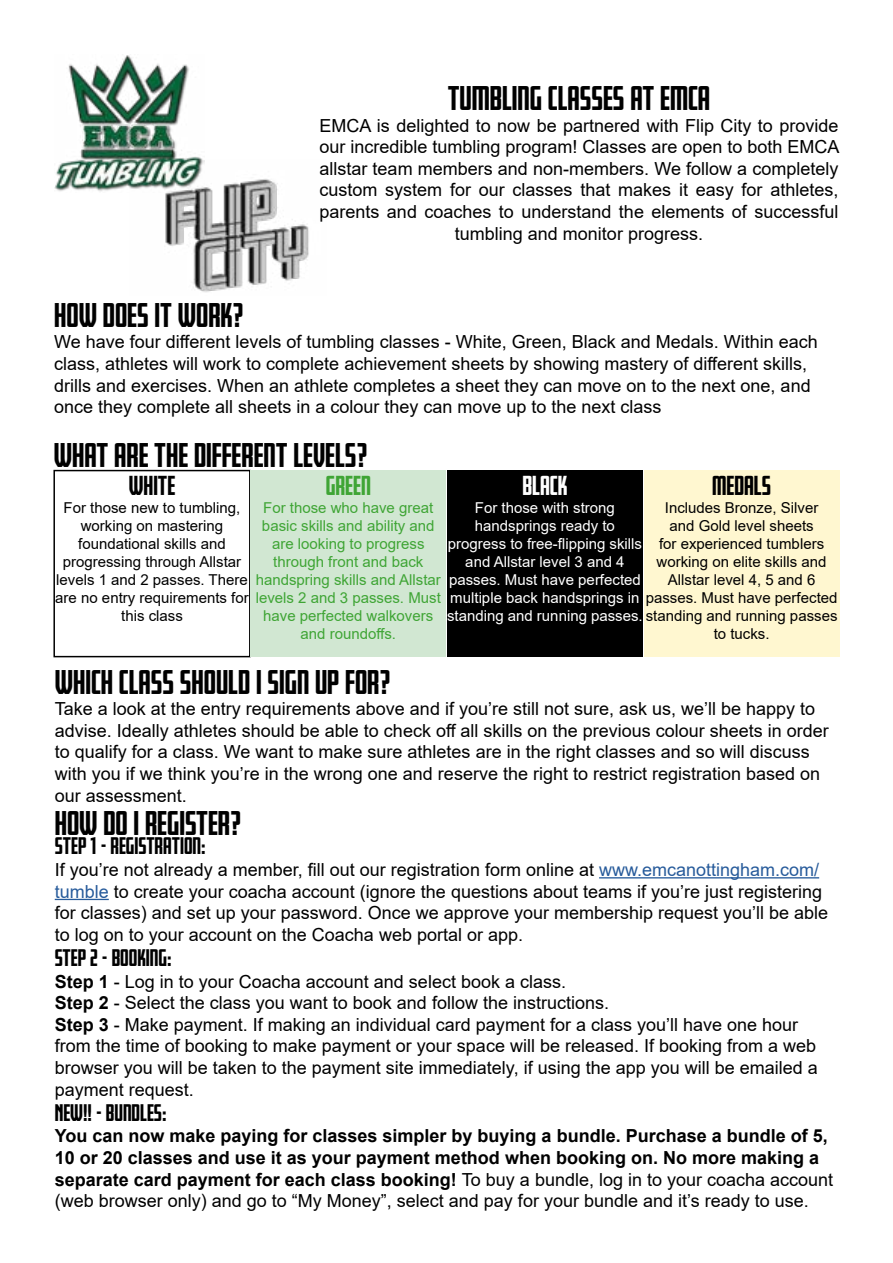
<style>
.page{position:relative;width:893px;height:1263px;background:#fff}
.page>*{position:absolute;margin:0;border:0;box-sizing:border-box;transform-origin:0 0}
.t1{font:900 30px "Fresno";color:#000}
.t2{font:900 24px "Fresno";color:#000}
.t3{font:900 24px "Fresno";color:#3fa535}
.t4{font:900 24px "Fresno";color:#fff}
.t5{font:900 21px "Fresno";color:#000}
.t6{font:18px/21.6px "Arial";color:#000}
.t7{font:700 18px/21.6px "Arial";color:#000}
.t8{font:15px/18px "Arial";color:#000;text-align:center}
.t9{font:15px "Arial";color:#fff}
.t10{font:15px/18px "Arial";color:#3fa535;text-align:center}
.s1{color:#000}
.s2{color:#275b9b}
.s3{font-weight:700}
.s4{font-weight:400}
</style>
<div class="page">
<img style="left:54px;top:55px;width:148px;height:137px">
<div style="left:53px;top:470px;width:198px;height:187px;border:2px solid #000"></div>
<div style="left:250px;top:471px;width:196px;height:186px;background:#d1e7d2"></div>
<div style="left:447px;top:471px;width:196px;height:186px;background:#000"></div>
<div style="left:644px;top:471px;width:195px;height:186px;background:#fff7d0"></div>
<hr style="left:599px;top:877px;width:220px;height:1px;background:#275b9b">
<hr style="left:55px;top:899px;width:54px;height:1px;background:#275b9b">
<img style="left:130px;top:159px;width:179px;height:133px">
<h1 class="t1" style="left:448px;top:81px;width:264px">TUMBLING CLASSES AT EMCA</h1>
<p class="t6" style="left:319px;top:114px;width:521px;text-align:center">EMCA is delighted to now be partnered with Flip City to provide our incredible tumbling program! Classes are open to both EMCA allstar team members and non-members. We follow a completely custom system for our classes that makes it easy for athletes, parents and coaches to understand the elements of successful tumbling and monitor progress.</p>
<h1 class="t1" style="left:54px;top:298px;width:191px">HOW DOES IT WORK?</h1>
<p class="t6" style="left:54px;top:331px;width:765px">We have four different levels of tumbling classes - White, Green, Black and Medals. Within each class, athletes will work to complete achievement sheets by showing mastery of different skills, drills and exercises. When an athlete completes a sheet they can move on to the next one, and once they complete all sheets in a colour they can move up to the next class</p>
<h1 class="t1" style="left:54px;top:438px;width:316px">WHAT ARE THE DIFFERENT LEVELS?</h1>
<h2 class="t2" style="left:129px;top:472px;width:48px">WHITE</h2>
<p class="t8" style="left:55px;top:499px;width:195px">For those new to tumbling, working on mastering foundational skills and progressing through Allstar levels 1 and 2 passes. There are no entry requirements for this class</p>
<h2 class="t3" style="left:326px;top:472px;width:47px">GREEN</h2>
<p class="t10" style="left:256px;top:498px;width:187px">For those who have great basic skills and ability and are looking to progress through front and back handspring skills and Allstar levels 2 and 3 passes. Must have perfected walkovers and roundoffs.</p>
<h2 class="t4" style="left:522px;top:472px;width:46px">BLACK</h2>
<p class="t9" style="left:475px;top:497px;width:142px">For those with strong</p>
<p class="t9" style="left:475px;top:515px;width:142px">handsprings ready to</p>
<p class="t9" style="left:448px;top:533px;width:196px">progress to free-flipping skills</p>
<p class="t9" style="left:465px;top:551px;width:161px">and Allstar level 3 and 4</p>
<p class="t9" style="left:449px;top:569px;width:193px">passes. Must have perfected</p>
<p class="t9" style="left:450px;top:587px;width:389px">multiple back handsprings in <span class="s1">passes. Must have perfected</span></p>
<p class="t9" style="left:447px;top:605px;width:392px">standing and running passes. <span class="s1">standing and running passes</span></p>
<h2 class="t2" style="left:712px;top:472px;width:60px">MEDALS</h2>
<p class="t8" style="left:657px;top:498px;width:172px">Includes Bronze, Silver and Gold level sheets<br>for experienced tumblers working on elite skills and<br>Allstar level 4, 5 and 6</p>
<p class="t8" style="left:714px;top:624px;width:57px">to tucks.</p>
<h1 class="t1" style="left:55px;top:665px;width:338px">WHICH CLASS SHOULD I SIGN UP FOR?</h1>
<p class="t6" style="left:55px;top:698px;width:775px">Take a look at the entry requirements above and if you’re still not sure, ask us, we’ll be happy to advise. Ideally athletes should be able to check off all skills on the previous colour sheets in order to qualify for a class. We want to make sure athletes are in the right classes and so will discuss with you if we think you’re in the wrong one and reserve the right to restrict registration based on our assessment.</p>
<h1 class="t1" style="left:55px;top:806px;width:188px">HOW DO I REGISTER?</h1>
<p class="t5" style="left:55px;top:834px;width:152px">STEP 1 - REGISTRATION:</p>
<p class="t6" style="left:55px;top:859px;width:775px">If you’re not already a member, fill out our registration form online at <span class="s2">www.emcanottingham.com/ tumble</span> to create your coacha account (ignore the questions about teams if you’re just registering for classes) and set up your password. Once we approve your membership request you’ll be able to log on to your account on the Coacha web portal or app.</p>
<p class="t5" style="left:55px;top:946px;width:118px">STEP 2 - BOOKING:</p>
<p class="t6" style="left:55px;top:970px;width:765px"><span class="s3">Step 1</span> - Log in to your Coacha account and select book a class.<br><span class="s3">Step 2</span> - Select the class you want to book and follow the instructions.<br><span class="s3">Step 3</span> - Make payment. If making an individual card payment for a class you’ll have one hour from the time of booking to make payment or your space will be released. If booking from a web browser you will be taken to the payment site immediately, if using the app you will be emailed a payment request.</p>
<p class="t5" style="left:55px;top:1101px;width:113px">NEW!! - BUNDLES:</p>
<p class="t7" style="left:55px;top:1125px;width:780px">You can now make paying for classes simpler by buying a bundle. Purchase a bundle of 5, 10 or 20 classes and use it as your payment method when booking on. No more making a separate card payment for each class booking! <span class="s4">To buy a bundle, log in to your coacha account (web browser only) and go to “My Money”, select and pay for your bundle and it’s ready to use.</span></p>
</div>
